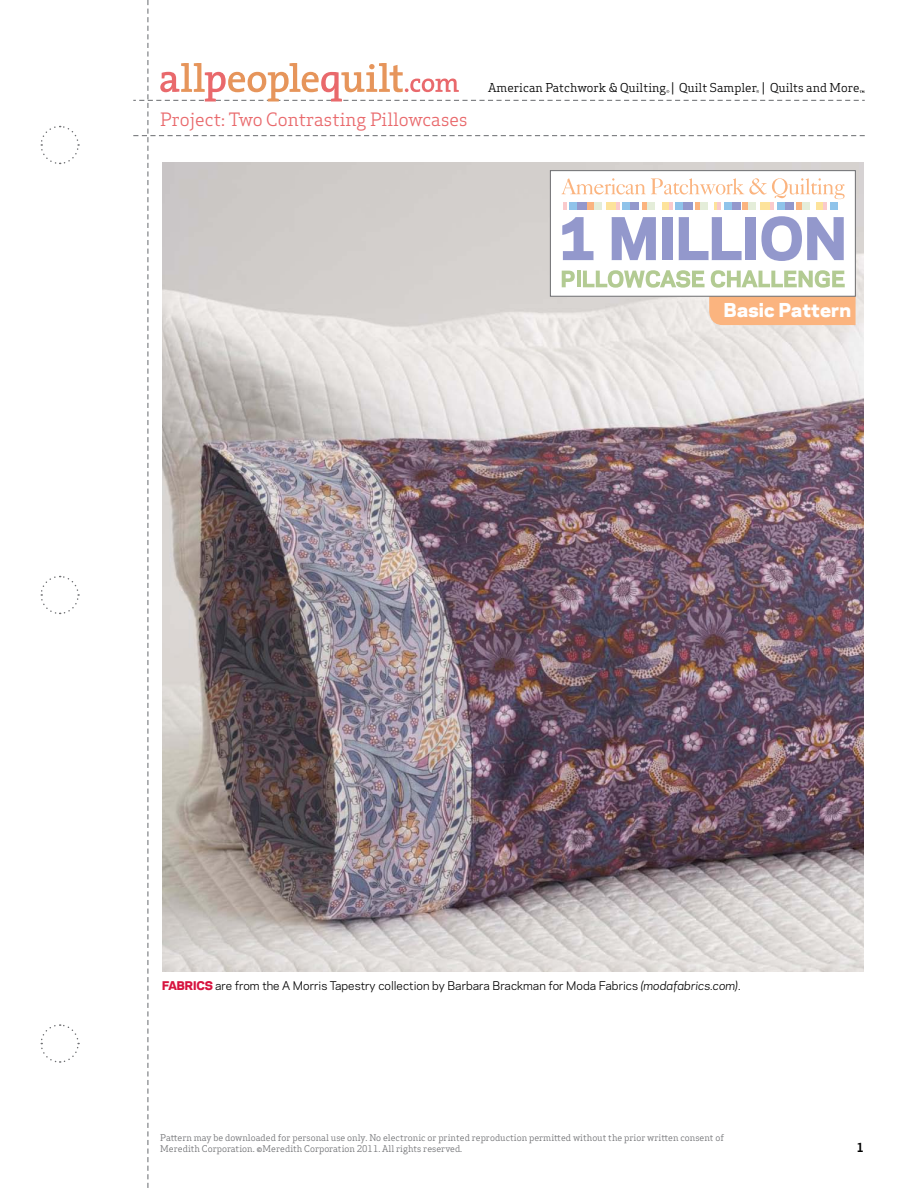
<style>
.page{position:relative;width:918px;height:1188px;background:#fff}
.page>*{position:absolute;margin:0;border:0;box-sizing:border-box;transform-origin:0 0}
.t1{font:18px "Apex Serif";color:#e9696c}
.t2{font:800 18px "Galaxie Polaris";letter-spacing:.01em;color:#fff}
.t3{font:12px "Apex Serif";color:#000}
.t4{font:700 12px "Apex Sans";color:#000}
.t5{font:11.25px "Galaxie Polaris";color:#000}
.t6{font:9px/10.8px "Apex Serif";color:#6d6e71}
.s1{font-weight:800;color:#d7143f}
.s2{font-style:italic}
</style>
<div class="page">
<svg style="left:40px;top:125px;width:40px;height:40px"></svg>
<svg style="left:40px;top:1024px;width:40px;height:39px"></svg>
<svg style="left:40px;top:575px;width:40px;height:40px"></svg>
<img style="left:133px;top:0;width:732px;height:1188px">
<h1 class="t1" style="left:160px;top:108px;width:309px">Project: Two Contrasting Pillowcases</h1>
<h2 class="t3" style="left:488px;top:80px;width:373px">American Patchwork &amp; Quilting | Quilt Sampler | Quilts and More</h2>
<h1 class="t2" style="left:724px;top:294px;width:129px">Basic Pattern</h1>
<p class="t5" style="left:162px;top:977px;width:581px"><span class="s1">FABRICS</span> are from the A Morris Tapestry collection by Barbara Brackman for Moda Fabrics <span class="s2">(modafabrics.com)</span>.</p>
<p class="t6" style="left:160px;top:1132px;width:565px">Pattern may be downloaded for personal use only. No electronic or printed reproduction permitted without the prior written consent of<br>Meredith Corporation. ©Meredith Corporation 2011. All rights reserved.</p>
<h2 class="t4" style="left:857px;top:1140px;width:9px">1</h2>
</div>
